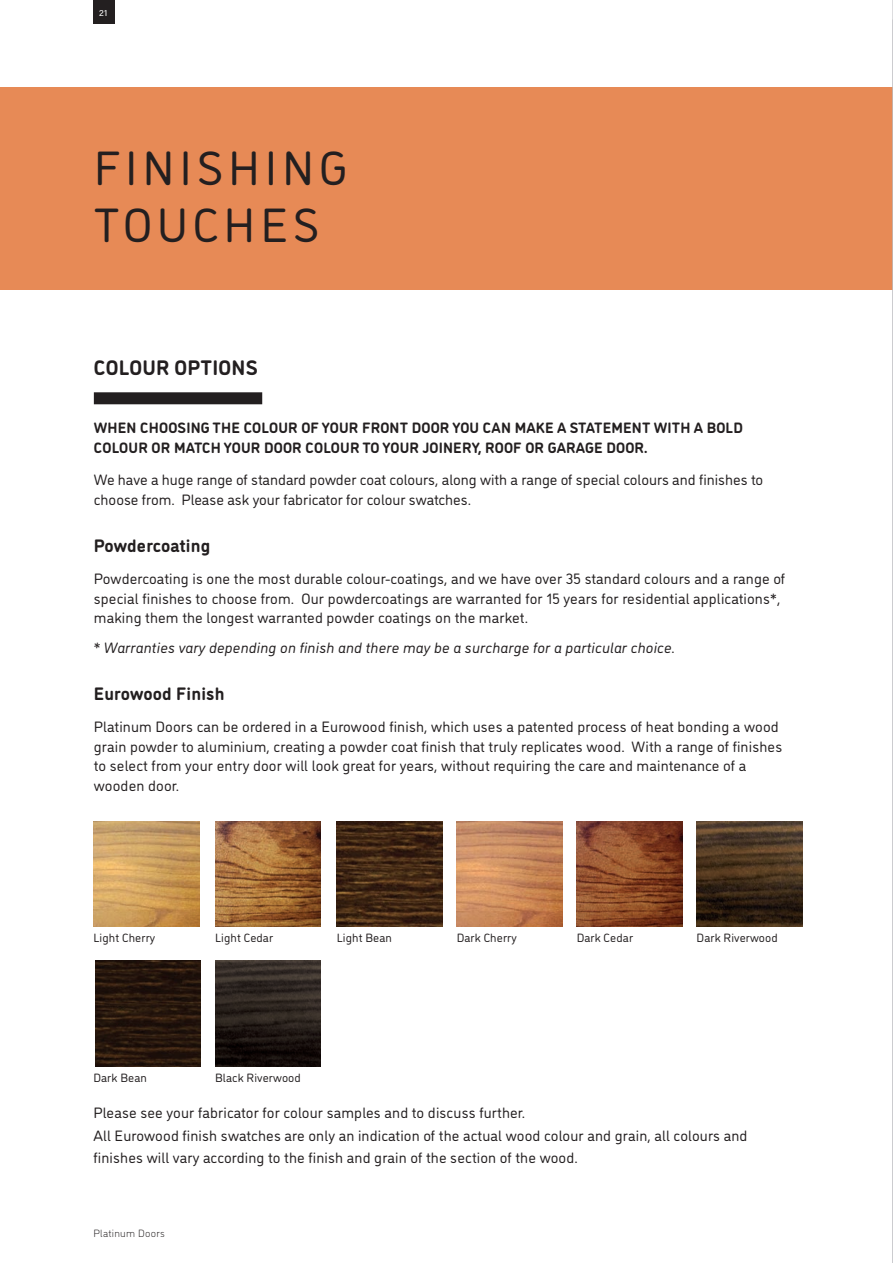
<style>
.page{position:relative;width:893px;height:1263px;background:#fff}
.page>*{position:absolute;margin:0;border:0;box-sizing:border-box;transform-origin:0 0}
.t1{font:48px "DI Nosaur";letter-spacing:.1em;color:#231f20}
.t2{font:700 21px "DI Nosaur";letter-spacing:.01em;color:#231f20}
.t3{font:700 18px "DI Nosaur";letter-spacing:.01em;color:#231f20}
.t4{font:15px/19.5px "DI Nosaur";letter-spacing:.01em;color:#231f20}
.t5{font:700 15px/19.5px "DI Nosaur";letter-spacing:.01em;color:#231f20}
.t6{font:italic 15px "DI Nosaur";letter-spacing:.01em;color:#231f20}
.t7{font:12px "DI Nosaur";letter-spacing:.01em;color:#231f20}
.t8{font:300 10.5px "DI Nosaur";letter-spacing:.03em;color:#231f20}
.t9{font:9px "Acumin Pro";color:#fff}
</style>
<div class="page">
<div style="left:0;top:87px;width:893px;height:202px;background:#e78a56"></div>
<img style="left:93px;top:821px;width:106px;height:106px">
<img style="left:215px;top:821px;width:106px;height:106px">
<img style="left:337px;top:821px;width:105px;height:106px">
<img style="left:457px;top:821px;width:105px;height:106px">
<img style="left:577px;top:821px;width:105px;height:106px">
<div style="left:94px;top:392px;width:168px;height:12px;background:#231f20"></div>
<div style="left:93px;top:0;width:22px;height:24px;background:#231f20"></div>
<hr style="left:892px;top:0;width:1px;height:1263px;background:#bcbdc0">
<img style="left:697px;top:821px;width:105px;height:106px">
<img style="left:95px;top:961px;width:106px;height:105px">
<img style="left:215px;top:961px;width:106px;height:105px">
<p class="t9" style="left:99px;top:6px;width:10px">21</p>
<p class="t1" style="left:94px;top:133px;width:255px">FINISHING</p>
<p class="t1" style="left:94px;top:190px;width:227px">TOUCHES</p>
<p class="t2" style="left:94px;top:352px;width:165px">COLOUR OPTIONS</p>
<p class="t5" style="left:94px;top:417px;width:650px">WHEN CHOOSING THE COLOUR OF YOUR FRONT DOOR YOU CAN MAKE A STATEMENT WITH A BOLD<br>COLOUR OR MATCH YOUR DOOR COLOUR TO YOUR JOINERY, ROOF OR GARAGE DOOR.</p>
<p class="t4" style="left:94px;top:469px;width:671px">We have a huge range of standard powder coat colours, along with a range of special colours and finishes to choose from. Please ask your fabricator for colour swatches.</p>
<p class="t3" style="left:94px;top:532px;width:118px">Powdercoating</p>
<p class="t4" style="left:94px;top:568px;width:693px">Powdercoating is one the most durable colour-coatings, and we have over 35 standard colours and a range of special finishes to choose from. Our powdercoatings are warranted for 15 years for residential applications*, making them the longest warranted powder coatings on the market.</p>
<p class="t6" style="left:94px;top:637px;width:583px">* Warranties vary depending on finish and there may be a surcharge for a particular choice.</p>
<p class="t3" style="left:94px;top:680px;width:132px">Eurowood Finish</p>
<p class="t4" style="left:94px;top:716px;width:690px">Platinum Doors can be ordered in a Eurowood finish, which uses a patented process of heat bonding a wood grain powder to aluminium, creating a powder coat finish that truly replicates wood. With a range of finishes to select from your entry door will look great for years, without requiring the care and maintenance of a wooden door.</p>
<p class="t7" style="left:93px;top:929px;width:63px">Light Cherry</p>
<p class="t7" style="left:93px;top:1070px;width:55px">Dark Bean</p>
<p class="t7" style="left:215px;top:929px;width:60px">Light Cedar</p>
<p class="t7" style="left:337px;top:929px;width:57px">Light Bean</p>
<p class="t7" style="left:457px;top:929px;width:62px">Dark Cherry</p>
<p class="t7" style="left:577px;top:929px;width:58px">Dark Cedar</p>
<p class="t7" style="left:697px;top:929px;width:83px">Dark Riverwood</p>
<p class="t7" style="left:215px;top:1070px;width:87px">Black Riverwood</p>
<p class="t4" style="left:93px;top:1102px;width:433px">Please see your fabricator for colour samples and to discuss further.</p>
<p class="t4" style="left:93px;top:1123px;width:655px;line-height:22.5px">All Eurowood finish swatches are only an indication of the actual wood colour and grain, all colours and finishes will vary according to the finish and grain of the section of the wood.</p>
<p class="t8" style="left:93px;top:1226px;width:73px">Platinum Doors</p>
</div>
